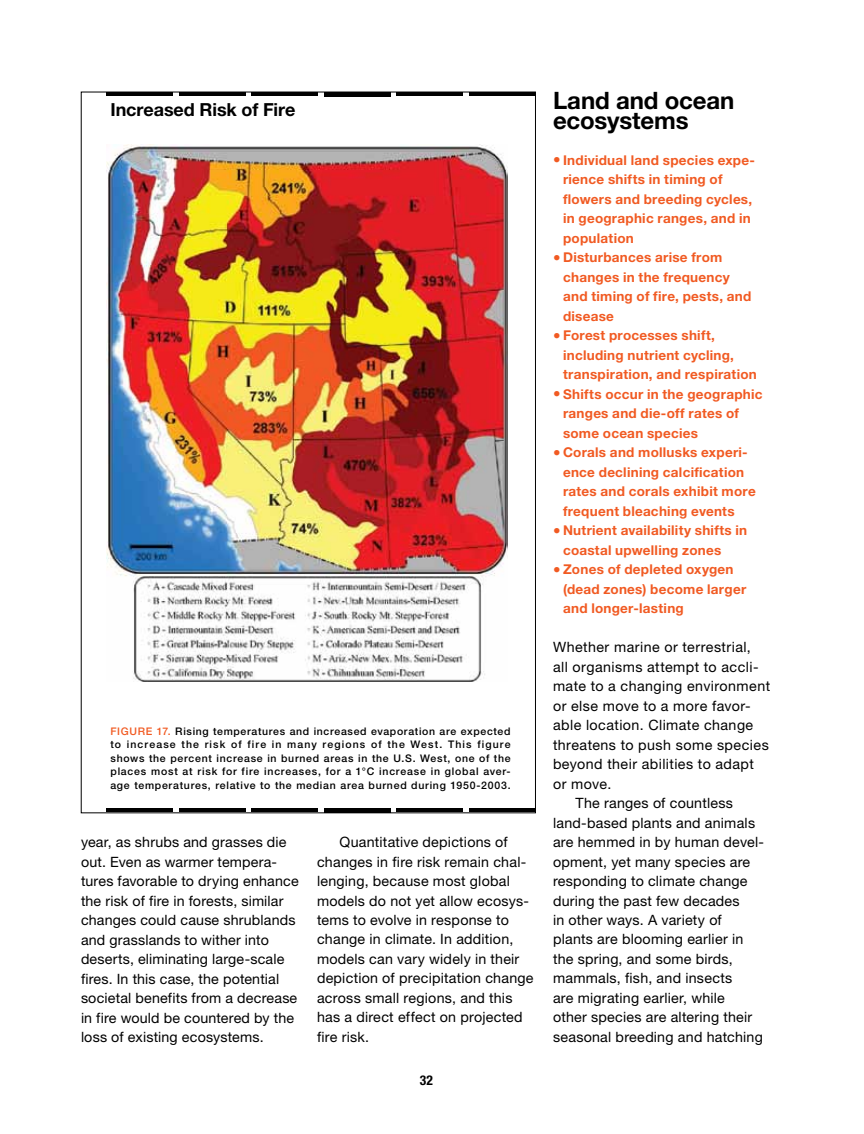
<style>
.page{position:relative;width:864px;height:1134px;background:#fff}
.page>*{position:absolute;margin:0;border:0;box-sizing:border-box;transform-origin:0 0}
.t1{font:700 24px/19.5px "Helvetica Neue";letter-spacing:-.005em;color:#000}
.t2{font:700 18px "Helvetica Neue";letter-spacing:-.005em;color:#000}
.t3{font:14.25px/19.5px "Helvetica Neue";letter-spacing:.015em;color:#000}
.t4{font:14.25px "Helvetica Neue";letter-spacing:.035em;color:#000}
.t5{font:700 13.5px/19.5px "Helvetica Neue";letter-spacing:.02em;color:#f15a22}
.t6{font:700 condensed 13.5px "Helvetica Neue";color:#000}
.t7{font:500 10.5px/13.5px "Helvetica Neue";letter-spacing:.07em;color:#000;text-align:justify}
.s1{color:#f15a22}
.s2{font-size:15px}
</style>
<div class="page">
<img style="left:106px;top:144px;width:401px;height:538px">
<hr style="left:469px;top:92px;width:67px;height:4px;background:#000">
<hr style="left:397px;top:92px;width:66px;height:4px;background:#000">
<div style="left:324px;top:92px;width:67px;height:5px;background:#000"></div>
<hr style="left:251px;top:92px;width:67px;height:4px;background:#000">
<hr style="left:179px;top:92px;width:66px;height:4px;background:#000">
<hr style="left:106px;top:92px;width:67px;height:4px;background:#000">
<hr style="left:469px;top:808px;width:67px;height:4px;background:#000">
<hr style="left:397px;top:808px;width:66px;height:4px;background:#000">
<div style="left:324px;top:808px;width:67px;height:5px;background:#000"></div>
<hr style="left:251px;top:808px;width:67px;height:4px;background:#000">
<hr style="left:179px;top:808px;width:66px;height:4px;background:#000">
<hr style="left:106px;top:808px;width:67px;height:4px;background:#000">
<p class="t2" style="left:110px;top:98px;width:186px">Increased Risk of Fire</p>
<p class="t7" style="left:110px;top:724px;width:402px"><span class="s1">Figure 17.</span> Rising temperatures and increased evaporation are expected to increase the risk of fire in many regions of the West. This figure shows the percent increase in burned areas in the U.S. West, one of the places most at risk for fire increases, for a 1°C increase in global aver&shy;age temperatures, relative to the median area burned during 1950-2003.</p>
<p class="t3" style="left:81px;top:832px;width:219px">year, as shrubs and grasses die out. Even as warmer tempera&shy;tures favorable to drying enhance the risk of fire in forests, similar changes could cause shrublands and grasslands to wither into deserts, eliminating large-scale fires. In this case, the potential societal benefits from a decrease in fire would be countered by the loss of existing ecosystems.</p>
<p class="t3" style="left:317px;top:832px;width:218px;text-indent:23px">Quantitative depictions of changes in fire risk remain chal&shy;lenging, because most global models do not yet allow ecosys&shy;tems to evolve in response to change in climate. In addition, models can vary widely in their depiction of precipitation change across small regions, and this has a direct effect on projected fire risk.</p>
<p class="t6" style="left:420px;top:1072px;width:14px">32</p>
<p class="t1" style="left:553px;top:90px;width:183px">Land and ocean ecosystems</p>
<p class="t5" style="left:563px;top:150px;width:194px;text-indent:-10px"><span class="s2">•</span> Individual land species expe&shy;rience shifts in timing of flowers and breeding cycles, in geographic ranges, and in population</p>
<p class="t5" style="left:563px;top:247px;width:190px;text-indent:-10px"><span class="s2">•</span> Disturbances arise from changes in the frequency and timing of fire, pests, and disease</p>
<p class="t5" style="left:563px;top:325px;width:195px;text-indent:-10px"><span class="s2">•</span> Forest processes shift, including nutrient cycling, transpiration, and respiration</p>
<p class="t5" style="left:563px;top:384px;width:201px;text-indent:-10px"><span class="s2">•</span> Shifts occur in the geographic ranges and die-off rates of some ocean species</p>
<p class="t5" style="left:563px;top:442px;width:194px;text-indent:-10px"><span class="s2">•</span> Corals and mollusks experi&shy;ence declining calcification rates and corals exhibit more frequent bleaching events</p>
<p class="t5" style="left:563px;top:520px;width:186px;text-indent:-10px"><span class="s2">•</span> Nutrient availability shifts in coastal upwelling zones</p>
<p class="t5" style="left:563px;top:559px;width:185px;text-indent:-10px"><span class="s2">•</span> Zones of depleted oxygen (dead zones) become larger and longer-lasting</p>
<p class="t4" style="left:553px;top:639px;width:199px">Whether marine or terrestrial,</p>
<p class="t3" style="left:553px;top:657px;width:207px">all organisms attempt to accli-</p>
<p class="t3" style="left:553px;top:676px;width:219px">mate to a changing environment</p>
<p class="t3" style="left:553px;top:696px;width:199px">or else move to a more favor-</p>
<p class="t3" style="left:553px;top:715px;width:202px">able location. Climate change</p>
<p class="t3" style="left:553px;top:735px;width:217px">threatens to push some species</p>
<p class="t3" style="left:553px;top:754px;width:202px">beyond their abilities to adapt</p>
<p class="t3" style="left:553px;top:774px;width:60px">or move.</p>
<p class="t3" style="left:576px;top:793px;width:159px">The ranges of countless</p>
<p class="t3" style="left:553px;top:812px;width:204px">land-based plants and animals</p>
<p class="t3" style="left:553px;top:832px;width:212px">are hemmed in by human devel-</p>
<p class="t3" style="left:553px;top:851px;width:199px">opment, yet many species are</p>
<p class="t3" style="left:553px;top:871px;width:196px">responding to climate change</p>
<p class="t3" style="left:553px;top:890px;width:188px">during the past few decades</p>
<p class="t3" style="left:553px;top:910px;width:170px">in other ways. A variety of</p>
<p class="t3" style="left:553px;top:929px;width:192px">plants are blooming earlier in</p>
<p class="t3" style="left:553px;top:949px;width:181px">the spring, and some birds,</p>
<p class="t3" style="left:553px;top:968px;width:181px">mammals, fish, and insects</p>
<p class="t3" style="left:553px;top:988px;width:173px">are migrating earlier, while</p>
<p class="t3" style="left:553px;top:1007px;width:201px">other species are altering their</p>
<p class="t3" style="left:553px;top:1027px;width:211px">seasonal breeding and hatching</p>
</div>
